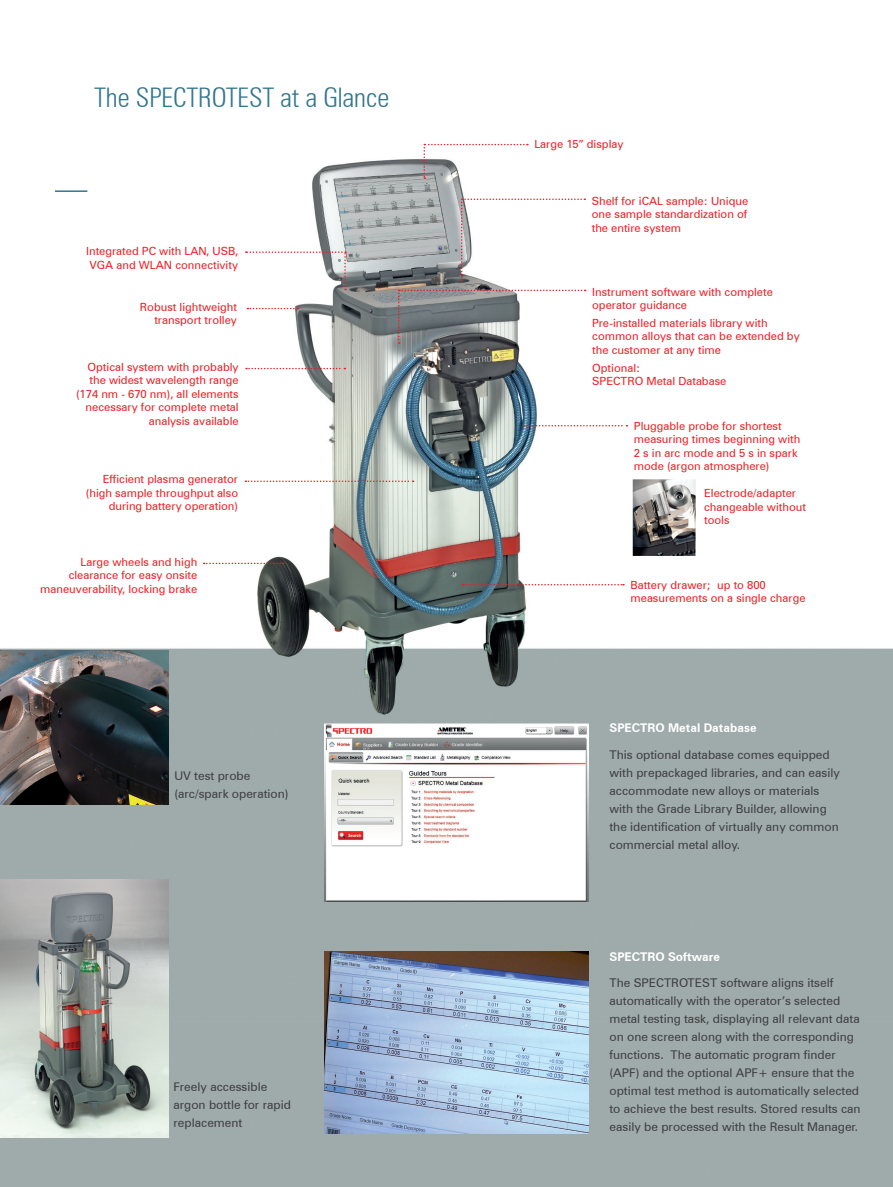
<style>
.page{position:relative;width:893px;height:1187px;background:#fff}
.page>*{position:absolute;margin:0;border:0;box-sizing:border-box;transform-origin:0 0}
.t1{font:300 condensed 27px "Zurich BT";color:#30758e}
.t2{font:12px/18px "Zurich BT";color:#3e3e3f}
.t3{font:700 12px "Zurich BT";color:#fff}
.t4{font:11.25px/13.5px "Zurich BT";color:#ee1d23}
</style>
<div class="page">
<img style="left:0;top:143px;width:893px;height:1043px">
<hr style="left:55px;top:190px;width:32px;height:2px;background:#30758e">
<svg style="left:246px;top:251px;width:100px;height:39px"></svg>
<svg style="left:247px;top:308px;width:52px;height:1px"></svg>
<svg style="left:246px;top:368px;width:99px;height:1px"></svg>
<svg style="left:204px;top:562px;width:80px;height:2px"></svg>
<svg style="left:245px;top:480px;width:169px;height:2px"></svg>
<svg style="left:524px;top:425px;width:103px;height:1px"></svg>
<svg style="left:463px;top:584px;width:161px;height:1px"></svg>
<svg style="left:461px;top:198px;width:124px;height:83px"></svg>
<svg style="left:398px;top:289px;width:188px;height:55px"></svg>
<svg style="left:423px;top:144px;width:105px;height:35px"></svg>
<img style="left:324px;top:723px;width:264px;height:178px">
<img style="left:324px;top:951px;width:264px;height:182px">
<img style="left:0;top:879px;width:169px;height:258px">
<img style="left:633px;top:479px;width:63px;height:77px">
<img style="left:0;top:651px;width:169px;height:153px">
<h1 class="t1" style="left:94px;top:81px;width:296px">The SPECTROTEST at a Glance</h1>
<p class="t4" style="left:86px;top:244px;width:153px;text-align:center">Integrated PC with LAN, USB,<br>VGA and WLAN connectivity</p>
<p class="t4" style="left:140px;top:300px;width:99px;text-align:right">Robust lightweight transport trolley</p>
<p class="t4" style="left:76px;top:360px;width:164px;text-align:right">Optical system with probably the widest wavelength range (174 nm - 670 nm), all elements necessary for complete metal analysis available</p>
<p class="t4" style="left:86px;top:472px;width:154px;text-align:right">Efficient plasma generator (high sample throughput also during battery operation)</p>
<p class="t4" style="left:40px;top:554px;width:159px;text-align:right">Large wheels and high clearance for easy onsite maneuverability, locking brake</p>
<p class="t2" style="left:174px;top:767px;width:116px">UV test probe (arc/spark operation)</p>
<p class="t2" style="left:173px;top:1077px;width:119px">Freely accessible argon bottle for rapid replacement</p>
<p class="t4" style="left:534px;top:137px;width:91px">Large 15” display</p>
<p class="t4" style="left:592px;top:194px;width:158px;text-align:justify">Shelf for iCAL sample: Unique one sample standardization of the entire system</p>
<p class="t4" style="left:592px;top:285px;width:182px">Instrument software with complete operator guidance</p>
<p class="t4" style="left:592px;top:316px;width:209px">Pre-installed materials library with common alloys that can be extended by the customer at any time</p>
<p class="t4" style="left:592px;top:361px;width:136px">Optional:<br>SPECTRO Metal Database</p>
<p class="t4" style="left:634px;top:419px;width:168px">Pluggable probe for shortest measuring times beginning with<br>2 s in arc mode and 5 s in spark mode (argon atmosphere)</p>
<p class="t4" style="left:704px;top:486px;width:103px">Electrode/adapter changeable without tools</p>
<p class="t4" style="left:630px;top:578px;width:176px">Battery drawer; up to 800 measurements on a single charge</p>
<p class="t3" style="left:609px;top:720px;width:149px">SPECTRO Metal Database</p>
<p class="t2" style="left:609px;top:745px;width:232px">This optional database comes equipped with prepackaged libraries, and can easily accommodate new alloys or materials with the Grade Library Builder, allowing the identification of virtually any common commercial metal alloy.</p>
<p class="t3" style="left:609px;top:949px;width:112px">SPECTRO Software</p>
<p class="t2" style="left:609px;top:973px;width:253px">The SPECTROTEST software aligns itself automatically with the operator’s selected metal testing task, displaying all relevant data on one screen along with the corresponding functions. The automatic program finder (APF) and the optional APF+ ensure that the optimal test method is automatically selected to achieve the best results. Stored results can easily be processed with the Result Manager.</p>
</div>
